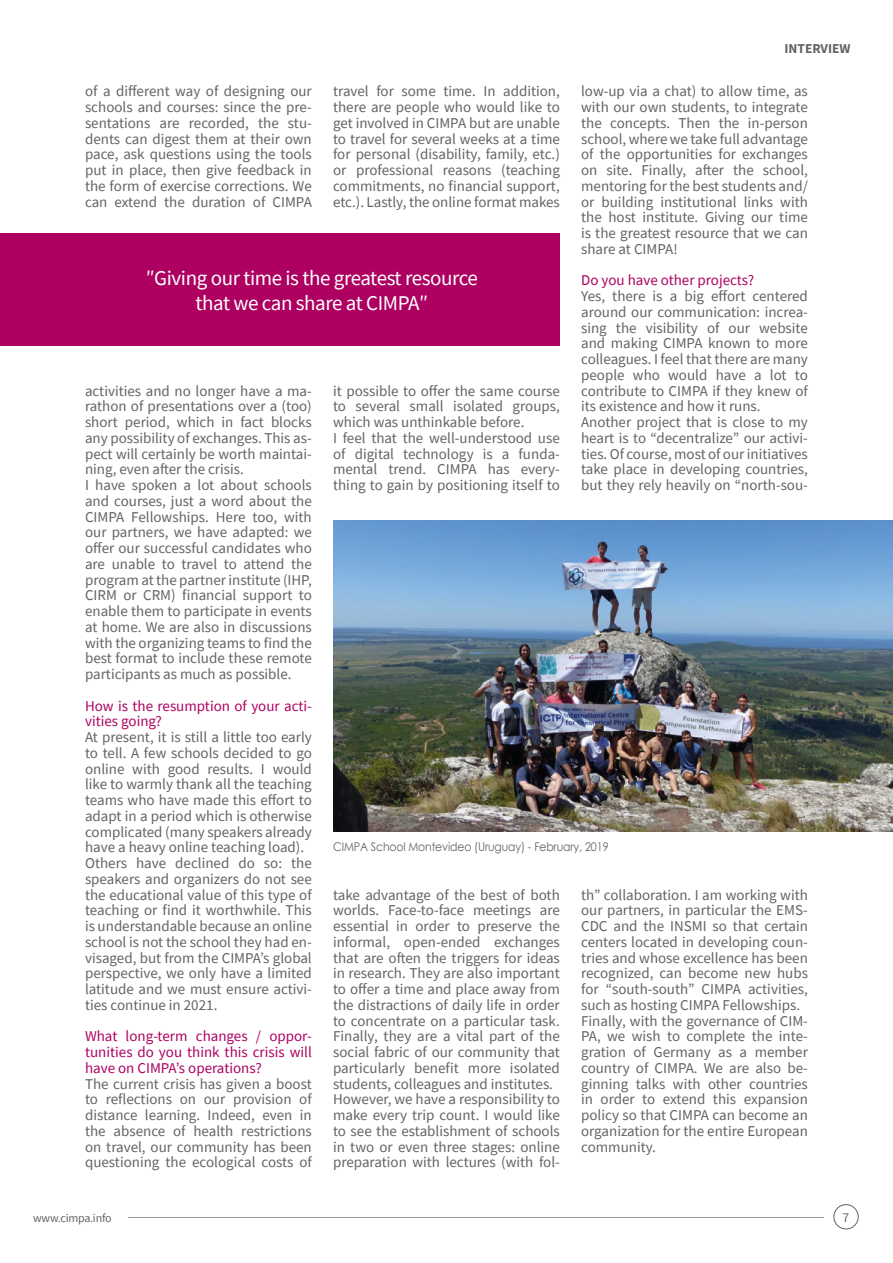
<style>
.page{position:relative;width:893px;height:1263px;background:#fff}
.page>*{position:absolute;margin:0;border:0;box-sizing:border-box;transform-origin:0 0}
.t1{font:21px/25.2px "Source Sans Pro";letter-spacing:-.02em;color:#fff;text-align:center}
.t2{font:15px/15.8px "Source Sans Pro";color:#646363}
.t3{font:15px/15.8px "Source Sans Pro";color:#ad0061}
.t4{font:700 13.5px "Source Sans Pro";color:#646363}
.t5{font:13.5px "Source Sans Pro";color:#646363}
.t6{font:12px "Century Gothic";letter-spacing:-.01em;color:#646363;scale:.9 1}
.t7{font:12px "Source Sans Pro";letter-spacing:-.02em;color:#646363}
</style>
<div class="page">
<img style="left:333px;top:520px;width:560px;height:312px">
<div style="left:0;top:233px;width:560px;height:113px;background:#ad0061"></div>
<div style="left:833px;top:1204px;width:26px;height:25px;border:1px solid #646363;border-radius:50%"></div>
<hr style="left:128px;top:1217px;width:695px;height:1px;background:#9d9d9c">
<p class="t4" style="left:784px;top:39px;width:67px">INTERVIEW</p>
<p class="t2" style="left:85px;top:83px;width:228px;text-align:justify">of a different way of designing our schools and courses: since the pre&shy;sentations are recorded, the stu&shy;dents can digest them at their own pace, ask questions using the tools put in place, then give feedback in the form of exercise corrections. We can extend the duration of CIMPA</p>
<p class="t2" style="left:581px;top:83px;width:228px;text-align:justify">low-up via a chat) to allow time, as with our own students, to integrate the concepts. Then the in-person school, where we take full advantage of the opportunities for exchanges on site. Finally, after the school, mentoring for the best students and/ or building institutional links with the host institute. Giving our time is the greatest resource that we can share at CIMPA!</p>
<p class="t3" style="left:581px;top:272px;width:175px">Do you have other projects?</p>
<p class="t2" style="left:581px;top:288px;width:228px">Yes, there is a big effort centered around our communication: increa&shy;sing the visibility of our website and making CIMPA known to more colleagues. I feel that there are many people who would have a lot to contribute to CIMPA if they knew of its existence and how it runs.<br>Another project that is close to my heart is to “decentralize” our activi&shy;ties. Of course, most of our initiatives take place in developing countries, but they rely heavily on “north-sou-</p>
<p class="t2" style="left:333px;top:83px;width:228px;text-align:justify">travel for some time. In addition, there are people who would like to get involved in CIMPA but are unable to travel for several weeks at a time for personal (disability, family, etc.) or professional reasons (teaching commitments, no financial support, etc.). Lastly, the online format makes</p>
<h1 class="t1" style="left:146px;top:265px;width:334px">″Giving our time is the greatest resource that we can share at CIMPA″</h1>
<p class="t2" style="left:333px;top:383px;width:228px">it possible to offer the same course to several small isolated groups, which was unthinkable before.<br>I feel that the well-understood use of digital technology is a funda&shy;mental trend. CIMPA has every&shy;thing to gain by positioning itself to</p>
<p class="t2" style="left:85px;top:383px;width:228px">activities and no longer have a ma&shy;rathon of presentations over a (too) short period, which in fact blocks any possibility of exchanges. This as&shy;pect will certainly be worth maintai&shy;ning, even after the crisis.<br>I have spoken a lot about schools and courses, just a word about the CIMPA Fellowships. Here too, with our partners, we have adapted: we offer our successful candidates who are unable to travel to attend the program at the partner institute (IHP, CIRM or CRM) financial support to enable them to participate in events at home. We are also in discussions with the organizing teams to find the best format to include these remote participants as much as possible.</p>
<p class="t3" style="left:85px;top:698px;width:228px">How is the resumption of your acti&shy;vities going?</p>
<p class="t2" style="left:85px;top:729px;width:228px">At present, it is still a little too early to tell. A few schools decided to go online with good results. I would like to warmly thank all the teaching teams who have made this effort to adapt in a period which is otherwise complicated (many speakers already have a heavy online teaching load).<br>Others have declined do so: the speakers and organizers do not see the educational value of this type of teaching or find it worthwhile. This is understandable because an online school is not the school they had en&shy;visaged, but from the CIMPA’s global perspective, we only have a limited latitude and we must ensure activi&shy;ties continue in 2021.</p>
<p class="t3" style="left:85px;top:1028px;width:228px;text-align:justify">What long-term changes / oppor&shy;tunities do you think this crisis will have on CIMPA’s operations?</p>
<p class="t2" style="left:85px;top:1076px;width:228px;text-align:justify">The current crisis has given a boost to reflections on our provision of distance learning. Indeed, even in the absence of health restrictions on travel, our community has been questioning the ecological costs of</p>
<p class="t6" style="left:333px;top:838px;width:308px">CIMPA School Montevideo (Uruguay) - February, 2019</p>
<p class="t2" style="left:333px;top:887px;width:228px">take advantage of the best of both worlds. Face-to-face meetings are essential in order to preserve the informal, open-ended exchanges that are often the triggers for ideas in research. They are also important to offer a time and place away from the distractions of daily life in order to concentrate on a particular task.<br>Finally, they are a vital part of the social fabric of our community that particularly benefit more isolated students, colleagues and institutes.<br>However, we have a responsibility to make every trip count. I would like to see the establishment of schools in two or even three stages: online preparation with lectures (with fol-</p>
<p class="t2" style="left:581px;top:887px;width:228px">th” collaboration. I am working with our partners, in particular the EMS-CDC and the INSMI so that certain centers located in developing coun&shy;tries and whose excellence has been recognized, can become new hubs for “south-south” CIMPA activities, such as hosting CIMPA Fellowships.<br>Finally, with the governance of CIM-PA, we wish to complete the inte&shy;gration of Germany as a member country of CIMPA. We are also be&shy;ginning talks with other countries in order to extend this expansion policy so that CIMPA can become an organization for the entire European community.</p>
<p class="t7" style="left:33px;top:1210px;width:80px">www.cimpa.info</p>
<p class="t5" style="left:842px;top:1208px;width:8px">7</p>
</div>
